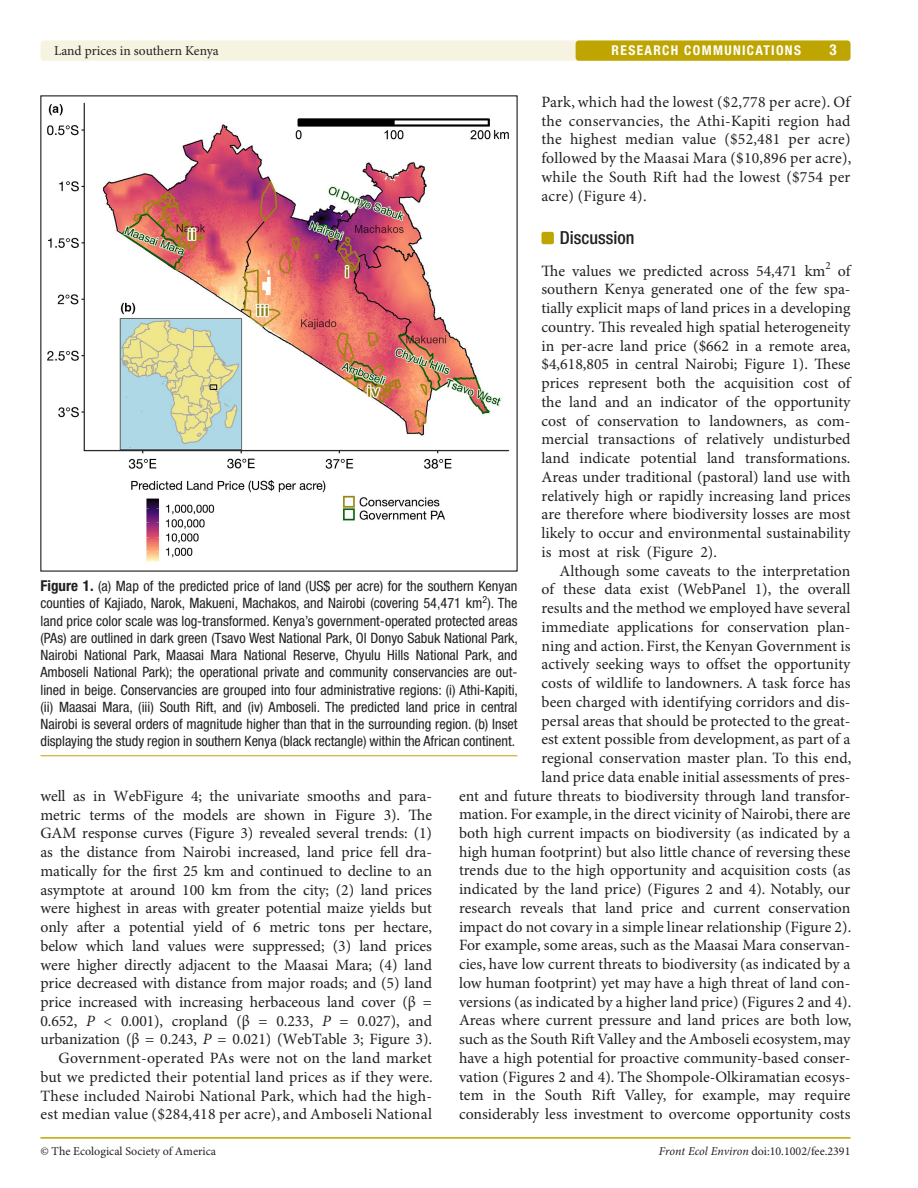
<style>
.page{position:relative;width:918px;height:1188px;background:#fff}
.page>*{position:absolute;margin:0;border:0;box-sizing:border-box;transform-origin:0 0}
.t1{font:500 condensed 18px "Helvetica Neue LT Std";color:#231f20}
.t2{font:15.75px/18.8px "Minion Pro";color:#231f20;text-align:right}
.t3{font:700 condensed 15px "Helvetica Neue LT Std";color:#fff}
.t4{font:condensed 14.25px/17.2px "Helvetica Neue LT Std";letter-spacing:-.005em;color:#231f20;text-align:justify}
.t5{font:13.5px "Minion Pro";color:#231f20}
.t6{font:700 condensed 13.5px "Helvetica Neue LT Std";letter-spacing:.1em;color:#fff}
.t7{font:12px "Minion Pro";color:#231f20}
.s1{font-weight:700;font-size:15px}
.s2{font-style:italic}
</style>
<div class="page">
<hr style="left:40px;top:1137px;width:810px;height:2px;background:#bea502">
<div style="left:40px;top:40px;width:811px;height:21px;background:#f7f3e1;border-radius:3px"></div>
<div style="left:576px;top:40px;width:274px;height:21px;background:#bea502;border-radius:3px"></div>
<div style="left:541px;top:232px;width:13px;height:12px;background:#bea502;border-radius:2px"></div>
<hr style="left:40px;top:755px;width:478px;height:1px;background:#bea502">
<img style="left:47px;top:102px;width:463px;height:460px">
<p class="t5" style="left:54px;top:43px;width:166px">Land prices in southern Kenya</p>
<p class="t6" style="left:612px;top:42px;width:191px">RESEARCH COMMUNICATIONS</p>
<p class="t3" style="left:829px;top:41px;width:9px">3</p>
<p class="t2" style="left:541px;top:93px;width:311px;text-align:justify">Park, which had the lowest ($2,778 per acre). Of the conservancies, the Athi-Kapiti region had the highest median value ($52,481 per acre) followed by the Maasai Mara ($10,896 per acre), while the South Rift had the lowest ($754 per acre) (Figure 4).</p>
<p class="t1" style="left:560px;top:227px;width:76px">Discussion</p>
<p class="t2" style="left:542px;top:262px;width:311px;text-align:justify">The values we predicted across 54,471 km<sup>2</sup> of southern Kenya generated one of the few spa&shy;tially explicit maps of land prices in a developing country. This revealed high spatial heterogeneity in per-acre land price ($662 in a remote area, $4,618,805 in central Nairobi; Figure 1). These prices represent both the acquisition cost of the land and an indicator of the opportunity cost of conservation to landowners, as com&shy;mercial transactions of relatively undisturbed land indicate potential land transformations.<br>Areas under traditional (pastoral) land use with relatively high or rapidly increasing land prices are therefore where biodiversity losses are most likely to occur and environmental sustainability is most at risk (Figure 2).</p>
<p class="t2" style="left:459px;top:562px;width:394px">Although some caveats to the interpretation<br>of these data exist (WebPanel 1), the overall<br>results and the method we employed have several<br>immediate applications for conservation plan-<br>ning and action. First, the Kenyan Government is<br>actively seeking ways to offset the opportunity<br>costs of wildlife to landowners. A task force has<br>been charged with identifying corridors and dis-<br>persal areas that should be protected to the great-<br>est extent possible from development, as part of a<br>regional conservation master plan. To this end,<br>land price data enable initial assessments of pres-<br>ent and future threats to biodiversity through land transfor&shy;mation. For example, in the direct vicinity of Nairobi, there are both high current impacts on biodiversity (as indicated by a high human footprint) but also little chance of reversing these trends due to the high opportunity and acquisition costs (as indicated by the land price) (Figures 2 and 4). Notably, our research reveals that land price and current conservation impact do not covary in a simple linear relationship (Figure 2).<br>For example, some areas, such as the Maasai Mara conservan&shy;cies, have low current threats to biodiversity (as indicated by a low human footprint) yet may have a high threat of land con&shy;versions (as indicated by a higher land price) (Figures 2 and 4).<br>Areas where current pressure and land prices are both low, such as the South Rift Valley and the Amboseli ecosystem, may have a high potential for proactive community-based conser&shy;vation (Figures 2 and 4). The Shompole-Olkiramatian ecosys&shy;tem in the South Rift Valley, for example, may require considerably less investment to overcome opportunity costs</p>
<p class="t4" style="left:40px;top:577px;width:479px"><span class="s1">Figure 1.</span> (a) Map of the predicted price of land (US$ per acre) for the southern Kenyan counties of Kajiado, Narok, Makueni, Machakos, and Nairobi (covering 54,471 km<sup>2</sup>). The land price color scale was log-transformed. Kenya’s government-operated protected areas (PAs) are outlined in dark green (Tsavo West National Park, Ol Donyo Sabuk National Park, Nairobi National Park, Maasai Mara National Reserve, Chyulu Hills National Park, and Amboseli National Park); the operational private and community conservancies are out&shy;lined in beige. Conservancies are grouped into four administrative regions: (i) Athi-Kapiti, (ii) Maasai Mara, (iii) South Rift, and (iv) Amboseli. The predicted land price in central Nairobi is several orders of magnitude higher than that in the surrounding region. (b) Inset displaying the study region in southern Kenya (black rectangle) within the African continent.</p>
<p class="t2" style="left:40px;top:787px;width:394px">well as in WebFigure 4; the univariate smooths and para&shy;metric terms of the models are shown in Figure 3). The GAM response curves (Figure 3) revealed several trends: (1) as the distance from Nairobi increased, land price fell dra&shy;matically for the first 25 km and continued to decline to an asymptote at around 100 km from the city; (2) land prices were highest in areas with greater potential maize yields but only after a potential yield of 6 metric tons per hectare, below which land values were suppressed; (3) land prices were higher directly adjacent to the Maasai Mara; (4) land price decreased with distance from major roads; and (5) land price increased with increasing herbaceous land cover (β = 0.652, <span class="s2">P</span> &lt; 0.001), cropland (β = 0.233, <span class="s2">P</span> = 0.027), and urbanization (β = 0.243, <span class="s2">P</span> = 0.021) (WebTable 3; Figure 3).<br>Government-operated PAs were not on the land market but we predicted their potential land prices as if they were.<br>These included Nairobi National Park, which had the high&shy;est median value ($284,418 per acre), and Amboseli National</p>
<p class="t7" style="left:40px;top:1144px;width:177px">© The Ecological Society of America</p>
<p class="t7" style="left:659px;top:1144px;width:193px"><span class="s2">Front Ecol Environ</span> doi:10.1002/fee.2391</p>
</div>
